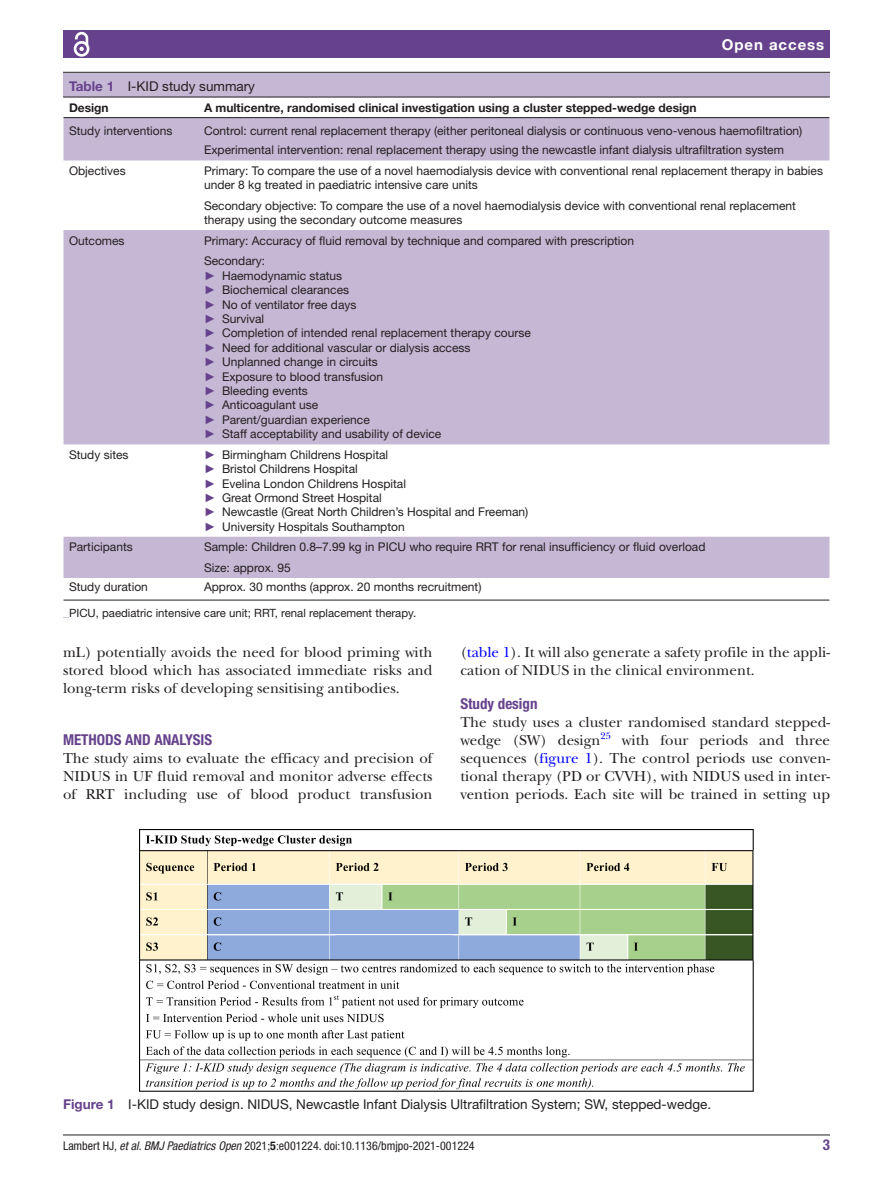
<style>
.page{position:relative;width:893px;height:1191px;background:#fff}
.page>*{position:absolute;margin:0;border:0;box-sizing:border-box;transform-origin:0 0}
.t1{font:15px/18px "New Baskerville";color:#231f20;text-align:justify}
.t2{font:700 condensed 15px "Helvetica Neue LT Std";color:#66428c}
.t3{font:700 15px "Helvetica Neue LT Std";letter-spacing:.065em;color:#fff}
.t4{font:13.5px "Helvetica Neue LT Std";color:#231f20}
.t5{font:12px/14.4px "Helvetica Neue LT Std";color:#231f20}
.t6{font:700 12px "Helvetica Neue LT Std";color:#231f20}
.t7{font:condensed 12px "Helvetica Neue LT Std";color:#231f20}
.t8{font:11.4px "Helvetica Neue LT Std";color:#231f20}
.t9{font:9.9px "New Baskerville";color:#00f}
.s1{font-weight:700;color:#66428c}
.s2{font-family:"Arial";color:#66428c}
.s3{color:#00f}
.s4{font-style:italic}
.s5{font-weight:700}
</style>
<div class="page">
<hr style="left:63px;top:1134px;width:767px;height:1px;background:#231f20">
<div style="left:63px;top:31px;width:767px;height:27px;background:#66428c"></div>
<svg style="left:73px;top:31px;width:17px;height:26px"></svg>
<div style="left:63px;top:73px;width:767px;height:544px;background:#c4b8d4"></div>
<hr style="left:63px;top:72px;width:767px;height:1px;background:#231f20">
<div style="left:64px;top:98px;width:766px;height:519px;background:#fff"></div>
<svg style="left:64px;top:118px;width:766px;height:460px"></svg>
<hr style="left:63px;top:97px;width:135px;height:1px;background:#231f20">
<hr style="left:63px;top:117px;width:135px;height:1px;background:#231f20">
<hr style="left:198px;top:97px;width:632px;height:1px;background:#231f20">
<hr style="left:198px;top:117px;width:632px;height:1px;background:#231f20">
<hr style="left:63px;top:599px;width:135px;height:1px;background:#231f20">
<hr style="left:198px;top:599px;width:632px;height:1px;background:#231f20">
<svg style="left:63px;top:97px;width:1px;height:63px"></svg>
<hr style="left:63px;top:160px;width:1px;height:35px;background:#fff">
<hr style="left:63px;top:195px;width:1px;height:35px;background:#fff">
<svg style="left:63px;top:230px;width:1px;height:21px"></svg>
<hr style="left:63px;top:251px;width:1px;height:193px;background:#fff">
<hr style="left:63px;top:444px;width:1px;height:93px;background:#fff">
<svg style="left:63px;top:537px;width:1px;height:80px"></svg>
<hr style="left:69px;top:616px;width:761px;height:2px;background:#fff">
<img style="left:140px;top:829px;width:613px;height:262px">
<p class="t3" style="left:722px;top:35px;width:104px">Open access</p>
<p class="t4" style="left:69px;top:78px;width:188px"><span class="s1">Table 1</span> I-KID study summary</p>
<p class="t6" style="left:69px;top:100px;width:41px">Design</p>
<p class="t6" style="left:204px;top:100px;width:494px">A multicentre, randomised clinical investigation using a cluster stepped-wedge design</p>
<p class="t5" style="left:69px;top:124px;width:105px">Study interventions</p>
<p class="t5" style="left:204px;top:121px;width:600px;line-height:19px">Control: current renal replacement therapy (either peritoneal dialysis or continuous veno-venous haemofiltration)<br>Experimental intervention: renal replacement therapy using the newcastle infant dialysis ultrafiltration system</p>
<p class="t5" style="left:69px;top:163px;width:58px">Objectives</p>
<p class="t5" style="left:204px;top:163px;width:621px">Primary: To compare the use of a novel haemodialysis device with conventional renal replacement therapy in babies under 8 kg treated in paediatric intensive care units</p>
<p class="t5" style="left:204px;top:198px;width:593px">Secondary objective: To compare the use of a novel haemodialysis device with conventional renal replacement therapy using the secondary outcome measures</p>
<p class="t5" style="left:69px;top:233px;width:57px">Outcomes</p>
<p class="t5" style="left:204px;top:230px;width:432px;line-height:20.5px">Primary: Accuracy of fluid removal by technique and compared with prescription<br>Secondary:</p>
<p class="t5" style="left:204px;top:268px;width:328px"><span class="s2">►</span> Haemodynamic status<br><span class="s2">►</span> Biochemical clearances<br><span class="s2">►</span> No of ventilator free days<br><span class="s2">►</span> Survival<br><span class="s2">►</span> Completion of intended renal replacement therapy course <span class="s2">►</span> Need for additional vascular or dialysis access<br><span class="s2">►</span> Unplanned change in circuits<br><span class="s2">►</span> Exposure to blood transfusion<br><span class="s2">►</span> Bleeding events<br><span class="s2">►</span> Anticoagulant use<br><span class="s2">►</span> Parent/guardian experience<br><span class="s2">►</span> Staff acceptability and usability of device</p>
<p class="t5" style="left:69px;top:447px;width:61px">Study sites</p>
<p class="t5" style="left:204px;top:447px;width:326px"><span class="s2">►</span> Birmingham Childrens Hospital<br><span class="s2">►</span> Bristol Childrens Hospital<br><span class="s2">►</span> Evelina London Childrens Hospital<br><span class="s2">►</span> Great Ormond Street Hospital<br><span class="s2">►</span> Newcastle (Great North Children’s Hospital and Freeman) <span class="s2">►</span> University Hospitals Southampton</p>
<p class="t5" style="left:69px;top:540px;width:65px">Participants</p>
<p class="t5" style="left:204px;top:537px;width:503px;line-height:20.5px">Sample: Children 0.8–7.99 kg in PICU who require RRT for renal insufficiency or fluid overload<br>Size: approx. 95</p>
<p class="t5" style="left:69px;top:579px;width:80px">Study duration</p>
<p class="t5" style="left:204px;top:579px;width:279px">Approx. 30 months (approx. 20 months recruitment)</p>
<p class="t8" style="left:69px;top:606px;width:349px">PICU, paediatric intensive care unit; RRT, renal replacement therapy.</p>
<p class="t1" style="left:63px;top:643px;width:371px">mL) potentially avoids the need for blood priming with stored blood which has associated immediate risks and long-term risks of developing sensitising antibodies.</p>
<p class="t2" style="left:63px;top:731px;width:151px">METHODS AND ANALYSIS</p>
<p class="t1" style="left:63px;top:749px;width:371px">The study aims to evaluate the efficacy and precision of NIDUS in UF fluid removal and monitor adverse effects of RRT including use of blood product transfusion</p>
<p class="t1" style="left:460px;top:643px;width:371px">(<span class="s3">table 1</span>). It will also generate a safety profile in the appli&shy;cation of NIDUS in the clinical environment.</p>
<p class="t2" style="left:460px;top:695px;width:79px">Study design</p>
<p class="t1" style="left:460px;top:713px;width:371px">The study uses a cluster randomised standard stepped&shy;wedge (SW) design</p>
<p class="t9" style="left:601px;top:729px;width:12px">25</p>
<p class="t1" style="left:460px;top:731px;width:371px;text-indent:162px">with four periods and three sequences (<span class="s3">figure 1</span>). The control periods use conven&shy;tional therapy (PD or CVVH), with NIDUS used in inter&shy;vention periods. Each site will be trained in setting up</p>
<p class="t4" style="left:63px;top:1096px;width:650px"><span class="s1">Figure 1</span> I-KID study design. NIDUS, Newcastle Infant Dialysis Ultrafiltration System; SW, stepped-wedge.</p>
<p class="t7" style="left:63px;top:1138px;width:413px">Lambert HJ, <span class="s4">et al</span>. <span class="s4">BMJ Paediatrics Open</span> 2021;<span class="s5">5</span>:e001224. doi:10.1136/bmjpo-2021-001224</p>
<p class="t2" style="left:823px;top:1135px;width:9px">3</p>
</div>
